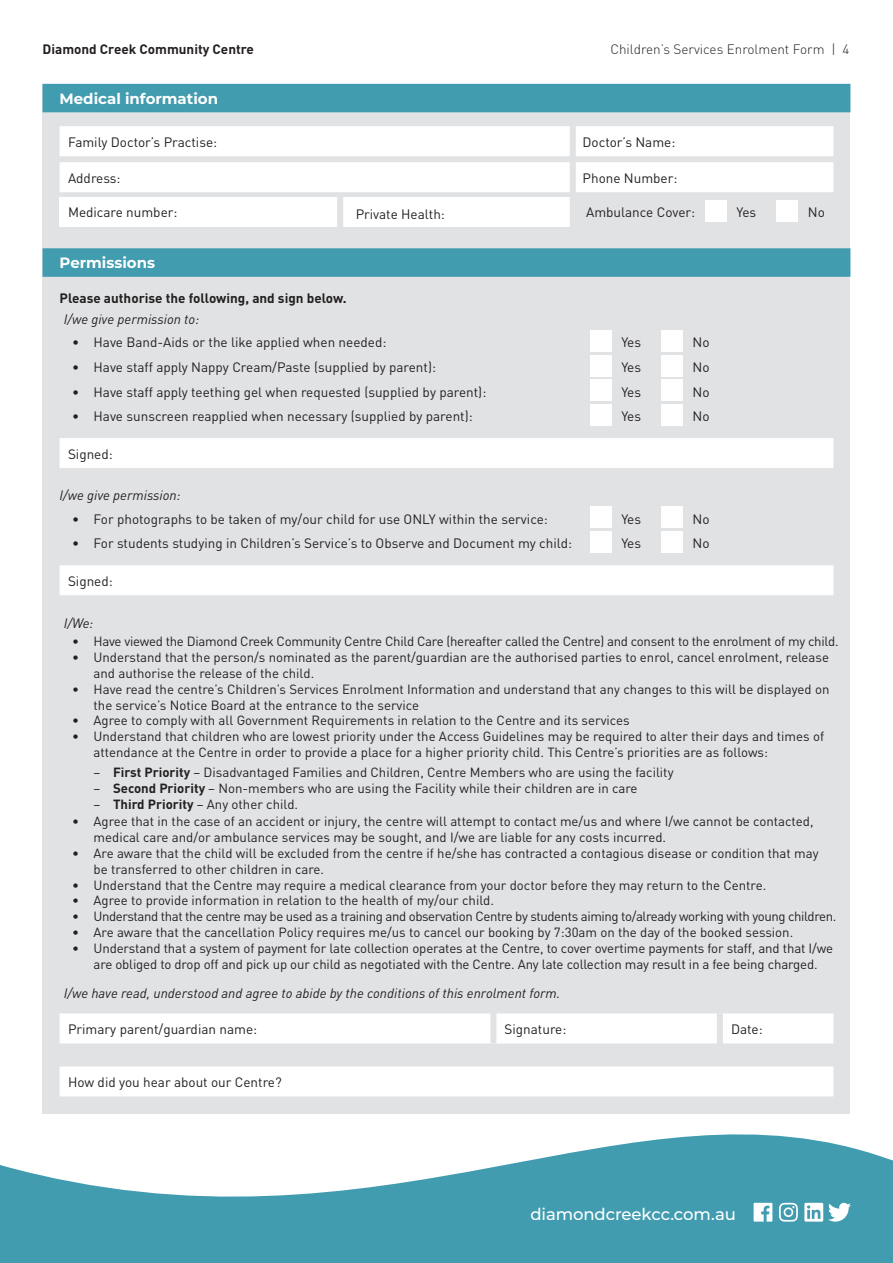
<style>
.page{position:relative;width:893px;height:1263px;background:#fff}
.page>*{position:absolute;margin:0;border:0;box-sizing:border-box;transform-origin:0 0}
.t1{font:500 16.5px "Montserrat";letter-spacing:-.01em;color:#fff}
.t2{font:700 15px "Montserrat";color:#fff}
.t3{font:13.5px "DIN";color:#231f20}
.t4{font:italic 13.5px "DIN";color:#231f20}
.t5{font:700 13.5px "DIN";color:#231f20}
.t6{font:300 13.5px "DIN";color:#231f20}
.t7{font:13.2px/15.9px "DIN";color:#231f20}
.t8{font:13.2px "DIN";letter-spacing:-.03em;color:#231f20}
.t9{font:13.2px "DIN";letter-spacing:-.02em;color:#231f20}
.s1{font-weight:700}
</style>
<div class="page">
<div style="left:43px;top:85px;width:807px;height:1029px;background:#e1e2e4"></div>
<div style="left:60px;top:197px;width:510px;height:30px;background:#fff"></div>
<svg style="left:0;top:1068px;width:893px;height:195px;fill:#419cb0"></svg>
<svg style="left:779px;top:1203px;width:19px;height:18px"></svg>
<svg style="left:804px;top:1203px;width:47px;height:18px"></svg>
<svg style="left:754px;top:1203px;width:18px;height:18px"></svg>
<div style="left:43px;top:84px;width:807px;height:28px;background:#419cb0"></div>
<div style="left:60px;top:126px;width:773px;height:30px;background:#fff"></div>
<div style="left:60px;top:162px;width:773px;height:30px;background:#fff"></div>
<div style="left:43px;top:248px;width:807px;height:29px;background:#419cb0"></div>
<div style="left:60px;top:438px;width:773px;height:30px;background:#fff"></div>
<div style="left:60px;top:565px;width:773px;height:30px;background:#fff"></div>
<div style="left:60px;top:1013px;width:773px;height:30px;background:#fff"></div>
<div style="left:60px;top:1066px;width:773px;height:30px;background:#fff"></div>
<div style="left:705px;top:200px;width:21px;height:22px;background:#fff"></div>
<div style="left:776px;top:200px;width:22px;height:22px;background:#fff"></div>
<div style="left:590px;top:330px;width:21px;height:21px;background:#fff"></div>
<div style="left:661px;top:330px;width:21px;height:21px;background:#fff"></div>
<div style="left:590px;top:355px;width:21px;height:21px;background:#fff"></div>
<div style="left:661px;top:355px;width:21px;height:21px;background:#fff"></div>
<div style="left:590px;top:380px;width:21px;height:21px;background:#fff"></div>
<div style="left:661px;top:380px;width:21px;height:21px;background:#fff"></div>
<div style="left:590px;top:404px;width:21px;height:21px;background:#fff"></div>
<div style="left:661px;top:404px;width:21px;height:21px;background:#fff"></div>
<div style="left:590px;top:507px;width:21px;height:21px;background:#fff"></div>
<div style="left:661px;top:507px;width:21px;height:21px;background:#fff"></div>
<div style="left:590px;top:531px;width:21px;height:22px;background:#fff"></div>
<div style="left:661px;top:531px;width:21px;height:22px;background:#fff"></div>
<div style="left:570px;top:123px;width:6px;height:105px;background:#e1e2e4"></div>
<div style="left:337px;top:197px;width:6px;height:31px;background:#e1e2e4"></div>
<div style="left:490px;top:1012px;width:6px;height:31px;background:#e1e2e4"></div>
<div style="left:717px;top:1013px;width:6px;height:32px;background:#e1e2e4"></div>
<p class="t5" style="left:43px;top:40px;width:213px">Diamond Creek Community Centre</p>
<p class="t6" style="left:610px;top:41px;width:241px">Children’s Services Enrolment Form | 4</p>
<p class="t2" style="left:60px;top:87px;width:160px">Medical information</p>
<p class="t3" style="left:68px;top:134px;width:151px">Family Doctor’s Practise:</p>
<p class="t3" style="left:583px;top:134px;width:94px">Doctor’s Name:</p>
<p class="t3" style="left:68px;top:170px;width:54px">Address:</p>
<p class="t3" style="left:583px;top:170px;width:96px">Phone Number:</p>
<p class="t3" style="left:68px;top:204px;width:111px">Medicare number:</p>
<p class="t3" style="left:356px;top:206px;width:91px">Private Health:</p>
<p class="t3" style="left:586px;top:204px;width:111px">Ambulance Cover:</p>
<p class="t3" style="left:737px;top:204px;width:21px">Yes</p>
<p class="t3" style="left:808px;top:204px;width:19px">No</p>
<p class="t2" style="left:60px;top:252px;width:97px">Permissions</p>
<p class="t5" style="left:60px;top:290px;width:289px">Please authorise the following, and sign below.</p>
<p class="t4" style="left:64px;top:311px;width:137px">I/we give permission to:</p>
<p class="t3" style="left:72px;top:334px;width:316px">• Have Band-Aids or the like applied when needed:</p>
<p class="t3" style="left:621px;top:334px;width:21px">Yes</p>
<p class="t3" style="left:693px;top:334px;width:19px">No</p>
<p class="t3" style="left:72px;top:358px;width:365px">• Have staff apply Nappy Cream/Paste (supplied by parent):</p>
<p class="t3" style="left:621px;top:358px;width:21px">Yes</p>
<p class="t3" style="left:693px;top:358px;width:19px">No</p>
<p class="t3" style="left:72px;top:383px;width:416px">• Have staff apply teething gel when requested (supplied by parent):</p>
<p class="t3" style="left:621px;top:383px;width:21px">Yes</p>
<p class="t3" style="left:693px;top:383px;width:19px">No</p>
<p class="t3" style="left:72px;top:408px;width:402px">• Have sunscreen reapplied when necessary (supplied by parent):</p>
<p class="t3" style="left:621px;top:408px;width:21px">Yes</p>
<p class="t3" style="left:693px;top:408px;width:19px">No</p>
<p class="t3" style="left:68px;top:445px;width:46px">Signed:</p>
<p class="t4" style="left:60px;top:487px;width:123px">I/we give permission:</p>
<p class="t3" style="left:72px;top:510px;width:477px">• For photographs to be taken of my/our child for use ONLY within the service:</p>
<p class="t3" style="left:621px;top:510px;width:21px">Yes</p>
<p class="t3" style="left:693px;top:510px;width:19px">No</p>
<p class="t3" style="left:72px;top:535px;width:501px">• For students studying in Children’s Service’s to Observe and Document my child:</p>
<p class="t3" style="left:621px;top:535px;width:21px">Yes</p>
<p class="t3" style="left:693px;top:535px;width:19px">No</p>
<p class="t3" style="left:68px;top:573px;width:46px">Signed:</p>
<p class="t4" style="left:64px;top:614px;width:31px">I/We:</p>
<p class="t9" style="left:72px;top:633px;width:768px">• Have viewed the Diamond Creek Community Centre Child Care (hereafter called the Centre) and consent to the enrolment of my child.</p>
<p class="t7" style="left:94px;top:649px;width:737px;text-indent:-21px">• Understand that the person/s nominated as the parent/guardian are the authorised parties to enrol, cancel enrolment, release and authorise the release of the child.</p>
<p class="t7" style="left:94px;top:681px;width:737px;text-indent:-21px">• Have read the centre’s Children’s Services Enrolment Information and understand that any changes to this will be displayed on the service’s Notice Board at the entrance to the service</p>
<p class="t7" style="left:72px;top:712px;width:559px">• Agree to comply with all Government Requirements in relation to the Centre and its services</p>
<p class="t7" style="left:94px;top:728px;width:732px;text-indent:-21px">• Understand that children who are lowest priority under the Access Guidelines may be required to alter their days and times of attendance at the Centre in order to provide a place for a higher priority child. This Centre’s priorities are as follows:</p>
<p class="t7" style="left:94px;top:764px;width:581px">– <span class="s1">First Priority</span> – Disadvantaged Families and Children, Centre Members who are using the facility</p>
<p class="t7" style="left:94px;top:780px;width:545px">– <span class="s1">Second Priority</span> – Non-members who are using the Facility while their children are in care</p>
<p class="t7" style="left:94px;top:796px;width:206px">– <span class="s1">Third Priority</span> – Any other child.</p>
<p class="t7" style="left:94px;top:813px;width:721px;text-indent:-21px">• Agree that in the case of an accident or injury, the centre will attempt to contact me/us and where I/we cannot be contacted, medical care and/or ambulance services may be sought, and I/we are liable for any costs incurred.</p>
<p class="t7" style="left:94px;top:845px;width:726px;text-indent:-21px">• Are aware that the child will be excluded from the centre if he/she has contracted a contagious disease or condition that may be transferred to other children in care.</p>
<p class="t7" style="left:72px;top:877px;width:695px">• Understand that the Centre may require a medical clearance from your doctor before they may return to the Centre.</p>
<p class="t7" style="left:72px;top:892px;width:423px">• Agree to provide information in relation to the health of my/our child.</p>
<p class="t8" style="left:72px;top:908px;width:765px">• Understand that the centre may be used as a training and observation Centre by students aiming to/already working with young children.</p>
<p class="t7" style="left:72px;top:924px;width:722px">• Are aware that the cancellation Policy requires me/us to cancel our booking by 7:30am on the day of the booked session.</p>
<p class="t7" style="left:72px;top:940px;width:762px;text-align:center">• Understand that a system of payment for late collection operates at the Centre, to cover overtime payments for staff, and that I/we are obliged to drop off and pick up our child as negotiated with the Centre. Any late collection may result in a fee being charged.</p>
<p class="t4" style="left:64px;top:985px;width:498px">I/we have read, understood and agree to abide by the conditions of this enrolment form.</p>
<p class="t3" style="left:68px;top:1021px;width:191px">Primary parent/guardian name:</p>
<p class="t3" style="left:505px;top:1021px;width:63px">Signature:</p>
<p class="t3" style="left:731px;top:1021px;width:33px">Date:</p>
<p class="t3" style="left:68px;top:1074px;width:215px">How did you hear about our Centre?</p>
<p class="t1" style="left:531px;top:1202px;width:207px">diamondcreekcc.com.au</p>
</div>
